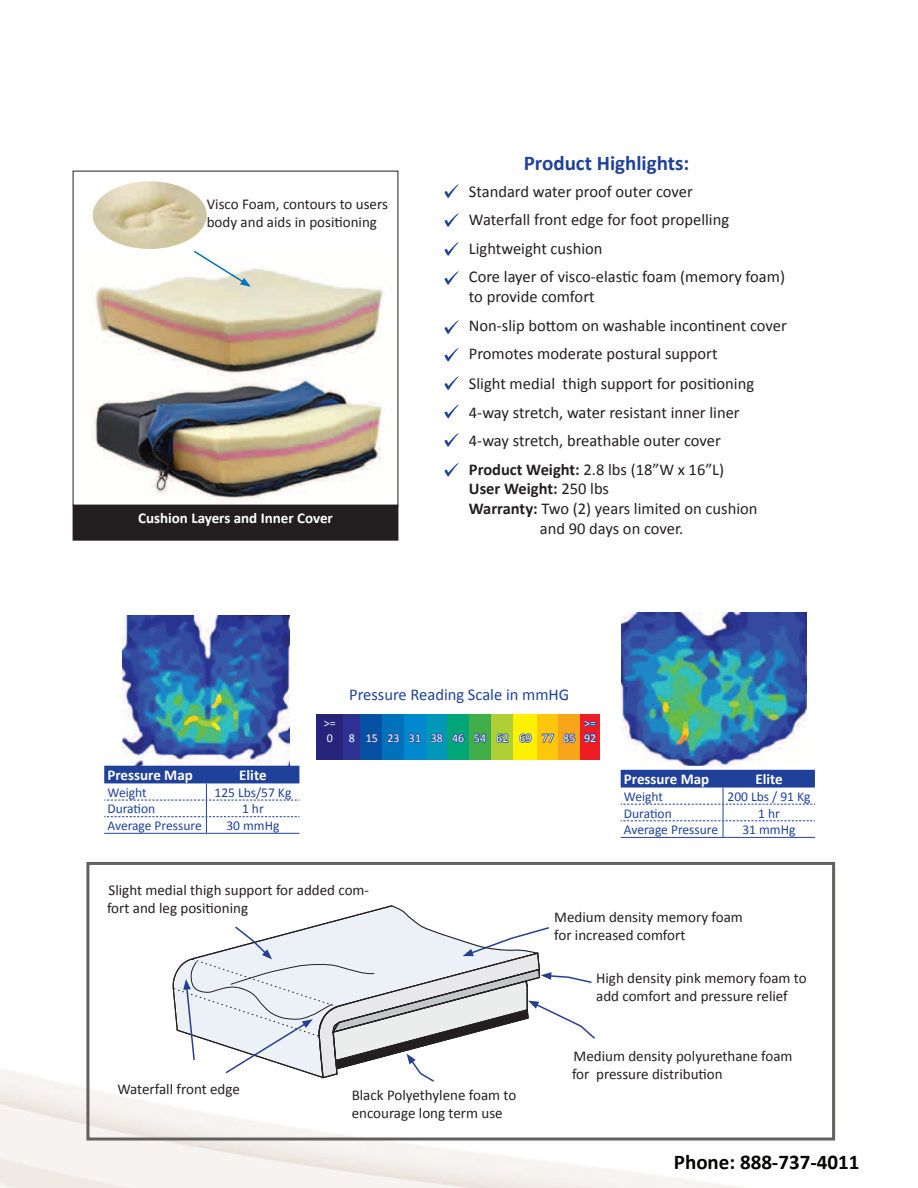
<style>
.page{position:relative;width:918px;height:1188px;background:#fff}
.page>*{position:absolute;margin:0;border:0;box-sizing:border-box;transform-origin:0 0}
.t1{font:700 21px "Calibri";color:#040503}
.t2{font:700 21px "Calibri";color:#20419a}
.t3{font:16.5px "Calibri";color:#231f20}
.t4{font:16.5px "Calibri";color:#20419a}
.t5{font:700 16.5px "Calibri";color:#231f20}
.t6{font:15px/18px "Calibri";color:#231f20}
.t7{font:700 15px "Calibri";color:#fff}
.t8{font:13.5px "Calibri";color:#20419a}
.t9{font:12px "Calibri";color:#fff}
.s1{font-weight:700}
.s2{font-weight:400}
</style>
<div class="page">
<img style="left:1px;top:252px;width:835px;height:936px">
<img style="left:0;top:0;width:1px;height:1188px">
<div style="left:86px;top:862px;width:749px;height:279px;border:3px solid #625f5f"></div>
<svg style="left:172px;top:906px;width:368px;height:173px"></svg>
<svg style="left:173px;top:925px;width:424px;height:158px"></svg>
<img style="left:621px;top:612px;width:185px;height:153px">
<hr style="left:621px;top:837px;width:102px;height:1px;background:#20419a">
<hr style="left:723px;top:837px;width:92px;height:1px;background:#20419a">
<svg style="left:621px;top:770px;width:194px;height:67px"></svg>
<img style="left:122px;top:616px;width:167px;height:150px">
<hr style="left:104px;top:833px;width:102px;height:1px;background:#20419a">
<hr style="left:206px;top:833px;width:93px;height:1px;background:#20419a">
<svg style="left:104px;top:766px;width:195px;height:67px"></svg>
<div style="left:317px;top:715px;width:26px;height:45px;background:#26237b"></div>
<div style="left:343px;top:715px;width:18px;height:45px;background:#2e3092"></div>
<div style="left:361px;top:715px;width:22px;height:45px;background:#0551a4"></div>
<div style="left:383px;top:715px;width:21px;height:45px;background:#0071bb"></div>
<div style="left:404px;top:715px;width:22px;height:45px;background:#0088ce"></div>
<div style="left:426px;top:715px;width:22px;height:45px;background:#0097b8"></div>
<div style="left:448px;top:715px;width:21px;height:45px;background:#00a776"></div>
<div style="left:469px;top:715px;width:22px;height:45px;background:#40ae49"></div>
<div style="left:491px;top:715px;width:22px;height:45px;background:#aed036"></div>
<div style="left:513px;top:715px;width:24px;height:45px;background:#fff101"></div>
<div style="left:537px;top:715px;width:21px;height:45px;background:#fec70c"></div>
<div style="left:558px;top:715px;width:22px;height:45px;background:#f9a51b"></div>
<div style="left:580px;top:715px;width:20px;height:45px;background:#ee1d23"></div>
<svg style="left:349px;top:734px;width:6px;height:9px"></svg>
<svg style="left:366px;top:734px;width:12px;height:9px"></svg>
<svg style="left:387px;top:733px;width:13px;height:10px"></svg>
<svg style="left:409px;top:733px;width:13px;height:10px"></svg>
<svg style="left:430px;top:733px;width:13px;height:10px"></svg>
<svg style="left:451px;top:733px;width:14px;height:10px"></svg>
<svg style="left:473px;top:733px;width:14px;height:10px"></svg>
<svg style="left:496px;top:733px;width:13px;height:10px"></svg>
<svg style="left:519px;top:733px;width:13px;height:10px"></svg>
<svg style="left:541px;top:733px;width:14px;height:10px"></svg>
<svg style="left:563px;top:733px;width:13px;height:10px"></svg>
<svg style="left:583px;top:720px;width:14px;height:23px"></svg>
<img style="left:81px;top:252px;width:313px;height:252px">
<div style="left:73px;top:505px;width:325px;height:35px;background:#231f20"></div>
<div style="left:73px;top:505px;width:325px;height:36px;border:1px solid #231f20"></div>
<img style="left:93px;top:181px;width:114px;height:68px">
<svg style="left:192px;top:250px;width:59px;height:37px"></svg>
<svg style="left:444px;top:184px;width:15px;height:14px"></svg>
<svg style="left:444px;top:405px;width:15px;height:13px"></svg>
<svg style="left:444px;top:376px;width:15px;height:14px"></svg>
<svg style="left:444px;top:348px;width:15px;height:13px"></svg>
<svg style="left:444px;top:242px;width:15px;height:14px"></svg>
<svg style="left:444px;top:213px;width:15px;height:14px"></svg>
<svg style="left:444px;top:433px;width:15px;height:14px"></svg>
<svg style="left:444px;top:463px;width:15px;height:13px"></svg>
<svg style="left:444px;top:320px;width:15px;height:14px"></svg>
<svg style="left:444px;top:271px;width:15px;height:14px"></svg>
<p class="t6" style="left:207px;top:196px;width:183px">Visco Foam, contours to users body and aids in positioning</p>
<p class="t7" style="left:138px;top:508px;width:196px">Cushion Layers and Inner Cover</p>
<p class="t2" style="left:524px;top:150px;width:167px">Product Highlights:</p>
<p class="t3" style="left:469px;top:181px;width:225px">Standard water proof outer cover</p>
<p class="t3" style="left:469px;top:209px;width:262px">Waterfall front edge for foot propelling</p>
<p class="t3" style="left:469px;top:238px;width:135px">Lightweight cushion</p>
<p class="t3" style="left:469px;top:266px;width:318px">Core layer of visco-elastic foam (memory foam)</p>
<p class="t3" style="left:469px;top:286px;width:127px">to provide comfort</p>
<p class="t3" style="left:469px;top:315px;width:319px">Non-slip bottom on washable incontinent cover</p>
<p class="t3" style="left:469px;top:343px;width:250px">Promotes moderate postural support</p>
<p class="t3" style="left:469px;top:373px;width:287px">Slight medial thigh support for positioning</p>
<p class="t3" style="left:469px;top:402px;width:272px">4-way stretch, water resistant inner liner</p>
<p class="t3" style="left:469px;top:430px;width:253px">4-way stretch, breathable outer cover</p>
<p class="t3" style="left:469px;top:459px;width:257px"><span class="s1">Product Weight:</span> 2.8 lbs (18”W x 16”L)</p>
<p class="t5" style="left:469px;top:478px;width:142px">User Weight: <span class="s2">250 lbs</span></p>
<p class="t3" style="left:469px;top:498px;width:290px"><span class="s1">Warranty:</span> Two (2) years limited on cushion</p>
<p class="t3" style="left:540px;top:518px;width:145px">and 90 days on cover.</p>
<p class="t7" style="left:107px;top:766px;width:87px">Pressure Map</p>
<p class="t7" style="left:239px;top:766px;width:29px">Elite</p>
<p class="t8" style="left:107px;top:784px;width:41px">Weight</p>
<p class="t8" style="left:214px;top:784px;width:78px">125 Lbs/57 Kg</p>
<p class="t8" style="left:107px;top:800px;width:49px">Duration</p>
<p class="t8" style="left:242px;top:800px;width:23px">1 hr</p>
<p class="t8" style="left:107px;top:817px;width:96px">Average Pressure</p>
<p class="t8" style="left:226px;top:817px;width:55px">30 mmHg</p>
<p class="t4" style="left:349px;top:684px;width:222px">Pressure Reading Scale in mmHG</p>
<p class="t9" style="left:324px;top:716px;width:13px">&gt;=</p>
<p class="t9" style="left:327px;top:730px;width:8px">0</p>
<p class="t9" style="left:349px;top:730px;width:8px">8</p>
<p class="t9" style="left:366px;top:730px;width:14px">15</p>
<p class="t9" style="left:387px;top:730px;width:14px">23</p>
<p class="t9" style="left:409px;top:730px;width:14px">31</p>
<p class="t9" style="left:431px;top:730px;width:14px">38</p>
<p class="t9" style="left:452px;top:730px;width:14px">46</p>
<p class="t9" style="left:474px;top:730px;width:14px">54</p>
<p class="t9" style="left:496px;top:730px;width:14px">62</p>
<p class="t9" style="left:519px;top:730px;width:14px">69</p>
<p class="t9" style="left:542px;top:730px;width:14px">77</p>
<p class="t9" style="left:563px;top:730px;width:14px">85</p>
<p class="t9" style="left:584px;top:716px;width:13px">&gt;=</p>
<p class="t9" style="left:584px;top:730px;width:14px">92</p>
<p class="t7" style="left:624px;top:770px;width:87px">Pressure Map</p>
<p class="t7" style="left:755px;top:770px;width:29px">Elite</p>
<p class="t8" style="left:624px;top:788px;width:41px">Weight</p>
<p class="t8" style="left:728px;top:788px;width:84px">200 Lbs / 91 Kg</p>
<p class="t8" style="left:624px;top:805px;width:49px">Duration</p>
<p class="t8" style="left:758px;top:805px;width:23px">1 hr</p>
<p class="t8" style="left:624px;top:821px;width:96px">Average Pressure</p>
<p class="t8" style="left:742px;top:821px;width:55px">31 mmHg</p>
<p class="t6" style="left:107px;top:881px;width:264px">Slight medial thigh support for added com&shy;fort and leg positioning</p>
<p class="t6" style="left:117px;top:1080px;width:124px">Waterfall front edge</p>
<p class="t6" style="left:352px;top:1086px;width:166px">Black Polyethylene foam to encourage long term use</p>
<p class="t6" style="left:554px;top:908px;width:190px">Medium density memory foam</p>
<p class="t6" style="left:554px;top:926px;width:133px">for increased comfort</p>
<p class="t6" style="left:596px;top:969px;width:212px">High density pink memory foam to add comfort and pressure relief</p>
<p class="t6" style="left:572px;top:1047px;width:222px">Medium density polyurethane foam for pressure distribution</p>
<p class="t1" style="left:674px;top:1149px;width:187px">Phone: 888-737-4011</p>
</div>
